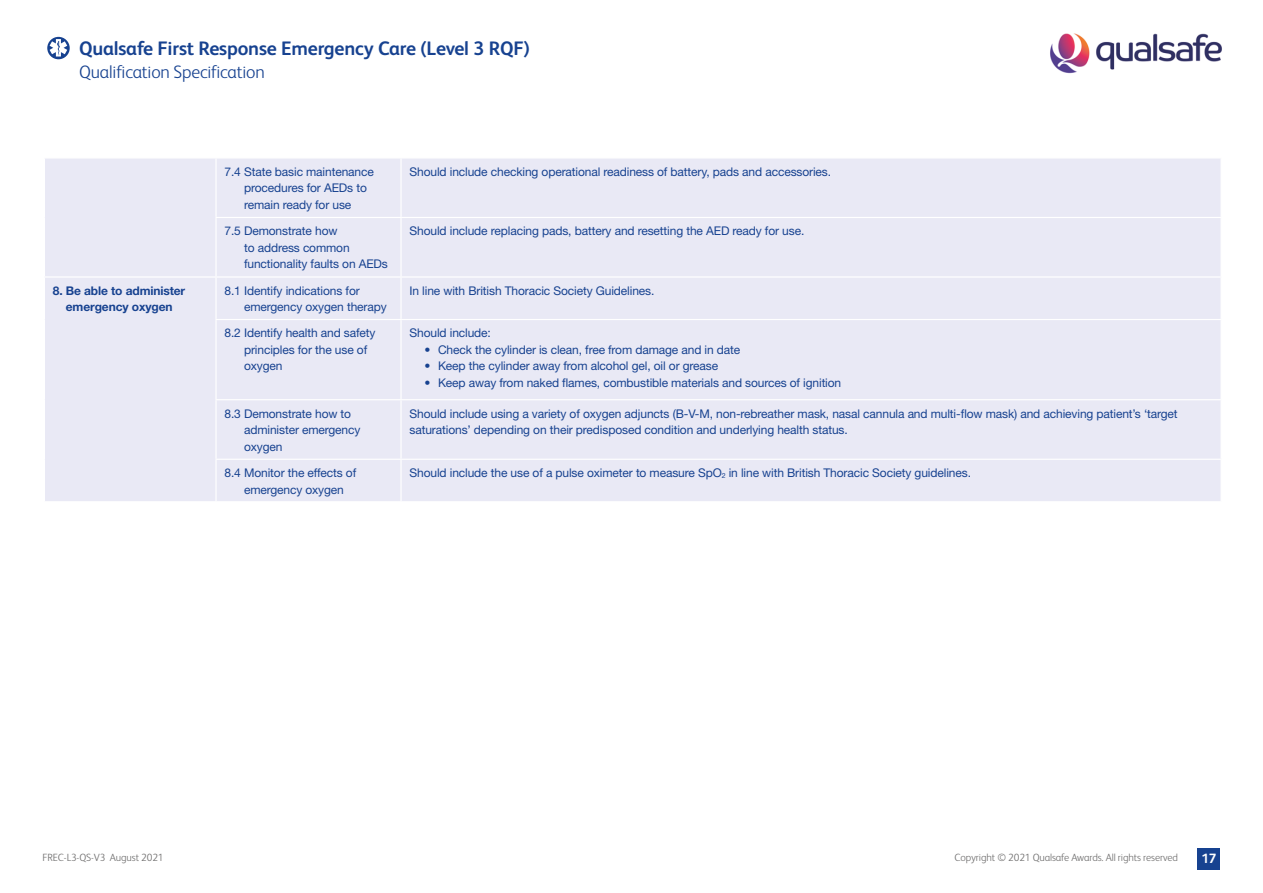
<style>
.page{position:relative;width:1263px;height:893px;background:#fff}
.page>*{position:absolute;margin:0;border:0;box-sizing:border-box;transform-origin:0 0}
.t1{font:700 19.5px "FS Albert";letter-spacing:-.01em;color:#174290}
.t2{font:300 18px "FS Albert";letter-spacing:-.01em;color:#174290}
.t3{font:700 13.5px "FS Albert";color:#fff}
.Table_Text_Blue{font:12px/16.5px "Helvetica Neue LT";letter-spacing:-.01em;color:#174290}
.appendix_table{font:700 12px/16.5px "Helvetica Neue LT";letter-spacing:-.01em;color:#174290;text-align:center}
.t4{font:300 10.5px "FS Albert";letter-spacing:-.01em;color:#706f6f}
</style>
<div class="page">
<div style="left:1197px;top:848px;width:23px;height:22px;background:#174290"></div>
<img style="left:1050px;top:33px;width:172px;height:41px">
<svg style="left:46px;top:36px;width:25px;height:24px"></svg>
<div style="left:45px;top:35px;width:26px;height:26px;border:2px solid #fff;border-radius:50%"></div>
<svg style="left:50px;top:39px;width:17px;height:18px"></svg>
<div style="left:45px;top:159px;width:1175px;height:342px;background:#e9e9f5"></div>
<hr style="left:215px;top:159px;width:2px;height:58px;background:#fff">
<hr style="left:400px;top:159px;width:2px;height:58px;background:#fff">
<hr style="left:215px;top:217px;width:186px;height:1px;background:#fff">
<hr style="left:215px;top:218px;width:2px;height:58px;background:#fff">
<hr style="left:401px;top:217px;width:821px;height:1px;background:#fff">
<hr style="left:400px;top:218px;width:2px;height:58px;background:#fff">
<hr style="left:44px;top:276px;width:172px;height:2px;background:#fff">
<hr style="left:216px;top:276px;width:185px;height:2px;background:#fff">
<hr style="left:215px;top:278px;width:2px;height:41px;background:#fff">
<hr style="left:401px;top:276px;width:821px;height:2px;background:#fff">
<hr style="left:400px;top:278px;width:2px;height:41px;background:#fff">
<hr style="left:215px;top:319px;width:186px;height:1px;background:#fff">
<hr style="left:215px;top:320px;width:2px;height:79px;background:#fff">
<hr style="left:401px;top:319px;width:821px;height:1px;background:#fff">
<hr style="left:400px;top:320px;width:2px;height:79px;background:#fff">
<hr style="left:215px;top:399px;width:186px;height:1px;background:#fff">
<hr style="left:215px;top:400px;width:2px;height:59px;background:#fff">
<hr style="left:401px;top:399px;width:821px;height:1px;background:#fff">
<hr style="left:400px;top:400px;width:2px;height:59px;background:#fff">
<hr style="left:215px;top:459px;width:186px;height:1px;background:#fff">
<hr style="left:215px;top:460px;width:2px;height:41px;background:#fff">
<hr style="left:401px;top:459px;width:821px;height:1px;background:#fff">
<hr style="left:400px;top:460px;width:2px;height:41px;background:#fff">
<h1 class="t1" style="left:79px;top:38px;width:452px">Qualsafe First Response Emergency Care (Level 3 RQF)</h1>
<h2 class="t2" style="left:79px;top:61px;width:187px">Qualification Specification</h2>
<p class="Table_Text_Blue" style="left:244px;top:163px;width:131px;text-indent:-20px">7.4 State basic maintenance procedures for AEDs to remain ready for use</p>
<p class="Table_Text_Blue" style="left:409px;top:163px;width:423px">Should include checking operational readiness of battery, pads and accessories.</p>
<p class="Table_Text_Blue" style="left:244px;top:223px;width:145px;text-indent:-20px">7.5 Demonstrate how<br>to address common functionality faults on AEDs</p>
<p class="Table_Text_Blue" style="left:409px;top:223px;width:396px">Should include replacing pads, battery and resetting the AED ready for use.</p>
<p class="appendix_table" style="left:53px;top:282px;width:134px">8. Be able to administer emergency oxygen</p>
<p class="Table_Text_Blue" style="left:244px;top:282px;width:144px;text-indent:-20px">8.1 Identify indications for emergency oxygen therapy</p>
<p class="Table_Text_Blue" style="left:409px;top:282px;width:246px">In line with British Thoracic Society Guidelines.</p>
<p class="Table_Text_Blue" style="left:244px;top:325px;width:133px;text-indent:-20px">8.2 Identify health and safety principles for the use of oxygen</p>
<p class="Table_Text_Blue" style="left:409px;top:325px;width:83px">Should include:</p>
<p class="Table_Text_Blue" style="left:424px;top:341px;width:317px">• Check the cylinder is clean, free from damage and in date</p>
<p class="Table_Text_Blue" style="left:424px;top:358px;width:295px">• Keep the cylinder away from alcohol gel, oil or grease</p>
<p class="Table_Text_Blue" style="left:424px;top:374px;width:418px">• Keep away from naked flames, combustible materials and sources of ignition</p>
<p class="Table_Text_Blue" style="left:244px;top:405px;width:118px;text-indent:-20px">8.3 Demonstrate how to administer emergency oxygen</p>
<p class="Table_Text_Blue" style="left:409px;top:405px;width:770px">Should include using a variety of oxygen adjuncts (B-V-M, non-rebreather mask, nasal cannula and multi-flow mask) and achieving patient’s ‘target saturations’ depending on their predisposed condition and underlying health status.</p>
<p class="Table_Text_Blue" style="left:244px;top:464px;width:114px;text-indent:-20px">8.4 Monitor the effects of emergency oxygen</p>
<p class="Table_Text_Blue" style="left:409px;top:464px;width:563px">Should include the use of a pulse oximeter to measure SpO<sub>2</sub> in line with British Thoracic Society guidelines.</p>
<p class="t4" style="left:43px;top:851px;width:123px">FREC-L3-QS-V3 August 2021</p>
<p class="t4" style="left:955px;top:851px;width:225px">Copyright © 2021 Qualsafe Awards. All rights reserved</p>
<p class="t3" style="left:1201px;top:851px;width:17px">17</p>
</div>
